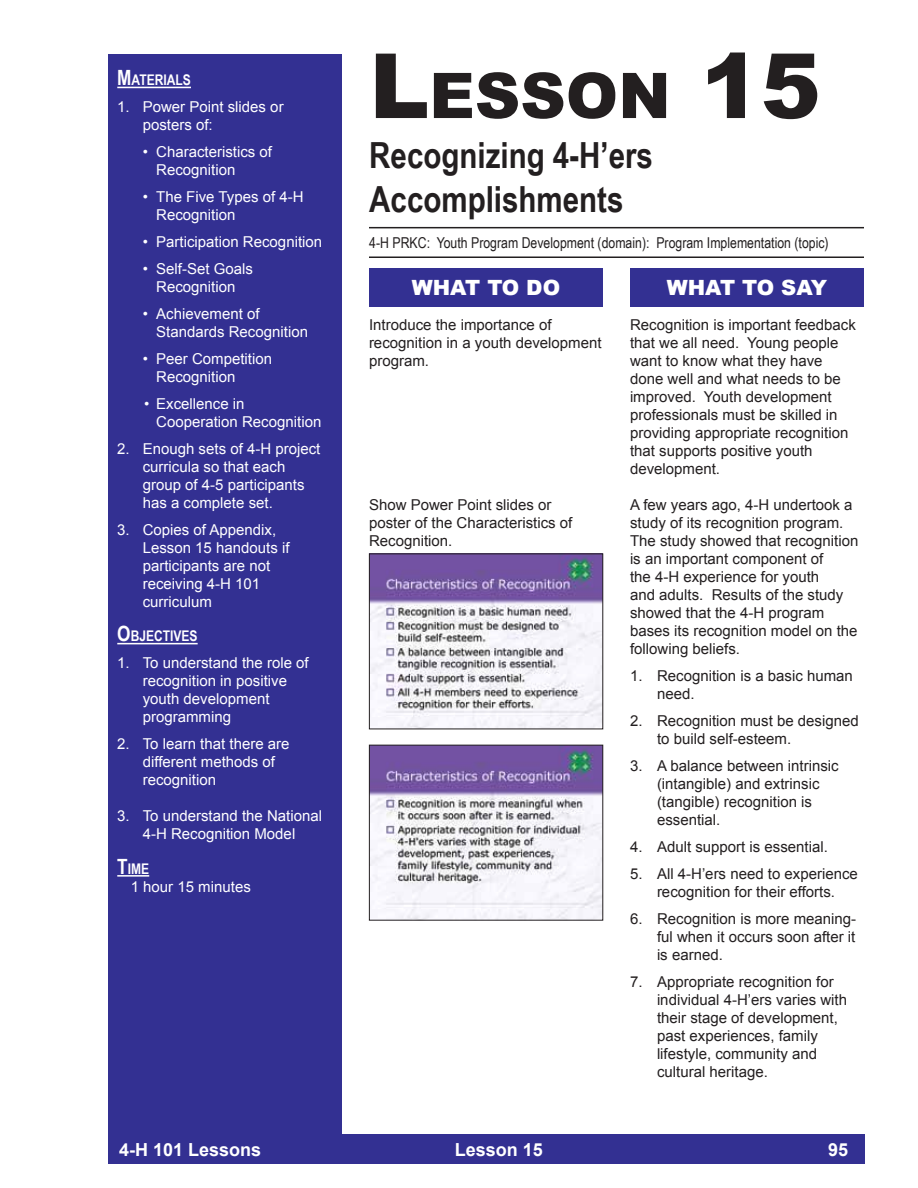
<style>
.page{position:relative;width:918px;height:1188px;background:#fff}
.page>*{position:absolute;margin:0;border:0;box-sizing:border-box;transform-origin:0 0}
.t1{font:900 63px "Arial";color:#231f20}
.t2{font:700 36px/43.2px "Arial Narrow";color:#231f20}
.t3{font:900 21px "Arial";color:#fff}
.t4{font:700 18px "Arial";color:#fff}
.t5{font:15px/18px "Arial";color:#231f20}
.t6{font:15px/18px "Arial";color:#fff}
.t7{font:15px "Arial Narrow";color:#231f20}
.t8{font:700 14.7px "Arial Narrow";color:#fff}
.s1{font-size:21px}
.s2{font-size:90px}
</style>
<div class="page">
<div style="left:108px;top:54px;width:234px;height:1095px;background:#333092"></div>
<div style="left:108px;top:1134px;width:756px;height:29px;background:#333092"></div>
<hr style="left:117px;top:87px;width:74px;height:1px;background:#fff">
<hr style="left:117px;top:643px;width:81px;height:1px;background:#fff">
<hr style="left:117px;top:875px;width:32px;height:2px;background:#fff">
<hr style="left:369px;top:227px;width:495px;height:1px;background:#231f20">
<hr style="left:369px;top:256px;width:495px;height:2px;background:#231f20">
<div style="left:369px;top:268px;width:234px;height:39px;background:#333092"></div>
<div style="left:630px;top:268px;width:234px;height:39px;background:#333092"></div>
<img style="left:371px;top:556px;width:230px;height:171px">
<img style="left:371px;top:747px;width:230px;height:172px">
<div style="left:369px;top:745px;width:234px;height:176px;border:1px solid #231f20"></div>
<p class="t8" style="left:117px;top:72px;width:75px"><span class="s1">M</span>ATERIALS</p>
<p class="t6" style="left:143px;top:98px;width:142px;text-indent:-26px">1. Power Point slides or posters of:</p>
<p class="t6" style="left:156px;top:143px;width:117px;text-indent:-14px">• Characteristics of<br>Recognition</p>
<p class="t6" style="left:156px;top:188px;width:149px;text-indent:-14px">• The Five Types of 4-H<br>Recognition</p>
<p class="t6" style="left:143px;top:233px;width:181px">• Participation Recognition</p>
<p class="t6" style="left:143px;top:260px;width:112px;text-align:center">• Self-Set Goals<br>Recognition</p>
<p class="t6" style="left:156px;top:305px;width:153px;text-indent:-14px">• Achievement of<br>Standards Recognition</p>
<p class="t6" style="left:156px;top:350px;width:117px;text-indent:-14px">• Peer Competition<br>Recognition</p>
<p class="t6" style="left:156px;top:395px;width:167px;text-indent:-12px">• Excellence in<br>Cooperation Recognition</p>
<p class="t6" style="left:143px;top:440px;width:179px;text-indent:-26px">2. Enough sets of 4-H project curricula so that each group of 4-5 participants has a complete set.</p>
<p class="t6" style="left:143px;top:521px;width:148px;text-indent:-26px">3. Copies of Appendix,<br>Lesson 15 handouts if participants are not receiving 4-H 101 curriculum</p>
<p class="t8" style="left:117px;top:628px;width:82px"><span class="s1">O</span>BJECTIVES</p>
<p class="t6" style="left:143px;top:654px;width:167px;text-indent:-26px">1. To understand the role of recognition in positive youth development programming</p>
<p class="t6" style="left:143px;top:735px;width:148px;text-indent:-26px">2. To learn that there are different methods of recognition</p>
<p class="t6" style="left:117px;top:807px;width:206px;text-align:center">3. To understand the National<br>4-H Recognition Model</p>
<p class="t8" style="left:117px;top:860px;width:33px"><span class="s1">T</span>IME</p>
<p class="t6" style="left:131px;top:877px;width:122px">1 hour 15 minutes</p>
<h1 class="t1" style="left:369px;top:61px;width:453px"><span class="s2">L</span>ESSON <span class="s2">15</span></h1>
<h2 class="t2" style="left:369px;top:134px;width:285px">Recognizing 4-H’ers<br>Accomplishments</h2>
<p class="t7" style="left:369px;top:234px;width:461px">4-H PRKC: Youth Program Development (domain): Program Implementation (topic)</p>
<h3 class="t3" style="left:412px;top:276px;width:150px">WHAT TO DO</h3>
<h3 class="t3" style="left:667px;top:276px;width:162px">WHAT TO SAY</h3>
<p class="t5" style="left:369px;top:316px;width:234px">Introduce the importance of recognition in a youth development program.</p>
<p class="t5" style="left:630px;top:316px;width:227px">Recognition is important feedback that we all need. Young people want to know what they have done well and what needs to be improved. Youth development professionals must be skilled in providing appropriate recognition that supports positive youth development.</p>
<p class="t5" style="left:630px;top:496px;width:230px">A few years ago, 4-H undertook a study of its recognition program.<br>The study showed that recognition is an important component of<br>the 4-H experience for youth<br>and adults. Results of the study showed that the 4-H program bases its recognition model on the following beliefs.</p>
<p class="t5" style="left:657px;top:667px;width:197px;text-indent:-27px">1. Recognition is a basic human need.</p>
<p class="t5" style="left:657px;top:712px;width:203px;text-indent:-27px">2. Recognition must be designed to build self-esteem.</p>
<p class="t5" style="left:657px;top:757px;width:183px;text-indent:-27px">3. A balance between intrinsic (intangible) and extrinsic (tangible) recognition is essential.</p>
<p class="t5" style="left:630px;top:838px;width:199px">4. Adult support is essential.</p>
<p class="t5" style="left:630px;top:865px;width:229px;text-align:center">5. All 4-H’ers need to experience recognition for their efforts.</p>
<p class="t5" style="left:657px;top:910px;width:201px;text-align:justify;text-indent:-27px">6. Recognition is more meaning&shy;ful when it occurs soon after it is earned.</p>
<p class="t5" style="left:657px;top:973px;width:192px;text-indent:-27px">7. Appropriate recognition for individual 4-H’ers varies with their stage of development, past experiences, family lifestyle, community and cultural heritage.</p>
<p class="t5" style="left:369px;top:496px;width:205px">Show Power Point slides or poster of the Characteristics of<br>Recognition.</p>
<p class="t4" style="left:119px;top:1140px;width:144px">4-H 101 Lessons</p>
<p class="t4" style="left:455px;top:1140px;width:90px">Lesson 15</p>
<p class="t4" style="left:828px;top:1140px;width:22px">95</p>
</div>
